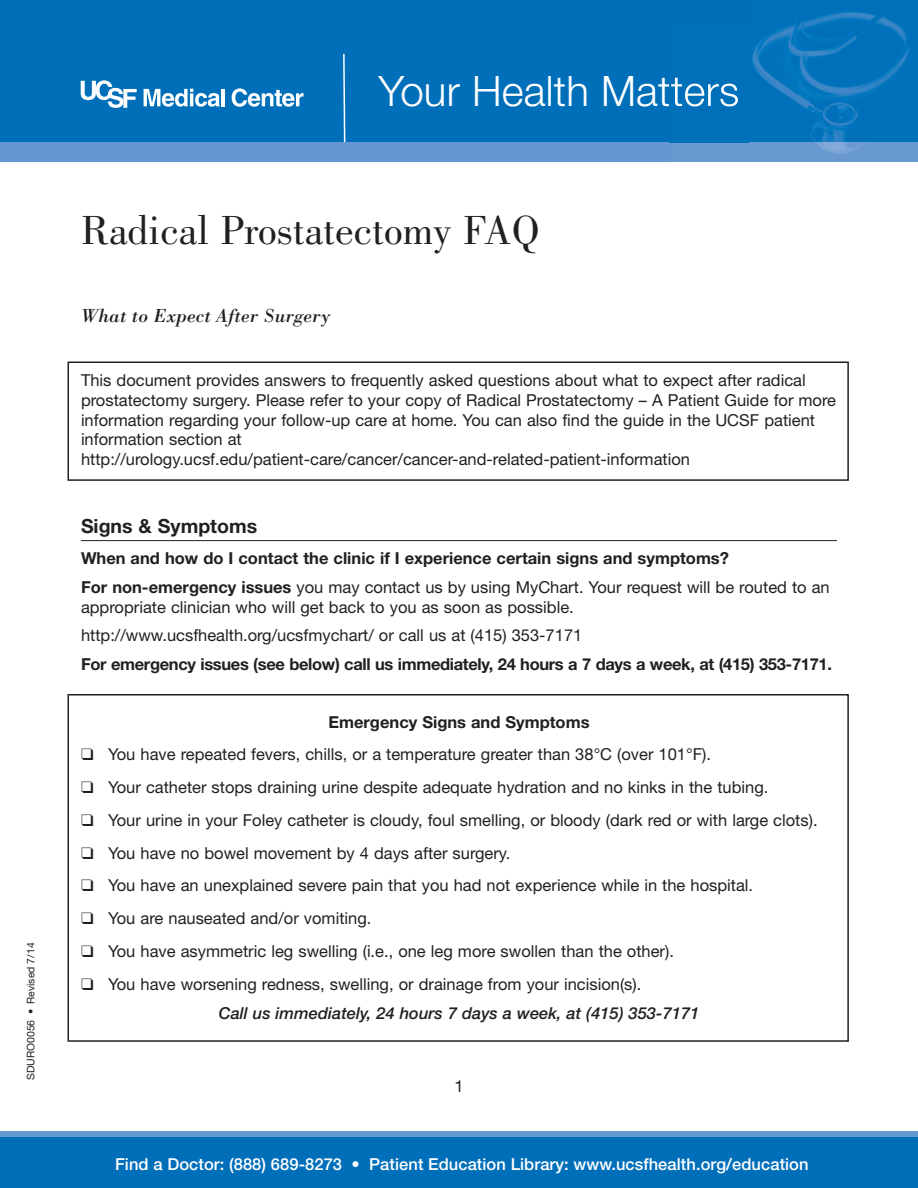
<style>
.page{position:relative;width:918px;height:1188px;background:#fff}
.page>*{position:absolute;margin:0;border:0;box-sizing:border-box;transform-origin:0 0}
.t1{font:42px "Bodoni Std";color:#231f20}
.t2{font:300 42px "Helvetica Neue";color:#fff}
.Intro_subtitle{font:italic 19.5px "Bodoni Std";color:#231f20}
.t3{font:700 19.5px "Helvetica Neue LT Std";color:#231f20}
.body{font:16.5px/19.8px "Helvetica Neue LT Std";color:#231f20}
.bullets1{font:16.5px "Helvetica Neue LT Std";color:#231f20}
.body-2{font:700 16.5px "Helvetica Neue LT Std";letter-spacing:-.02em;color:#231f20}
.t4{font:500 16.5px "Helvetica Neue";letter-spacing:.005em;color:#fff}
.after_Header{font:700 16.5px "Helvetica Neue LT Std";color:#231f20}
.body-3{font:italic 500 16.5px "Helvetica Neue LT Std";color:#231f20}
.body-4{font:700 16.5px "Helvetica Neue LT Std";color:#231f20}
.t5{font:10.5px "Helvetica Neue LT Std";color:#231f20}
.s1{font-weight:700}
</style>
<div class="page">
<div style="left:0;top:0;width:918px;height:148px;background:#006fba"></div>
<svg style="left:342px;top:53px;width:5px;height:90px"></svg>
<svg style="left:81px;top:80px;width:56px;height:28px"></svg>
<svg style="left:144px;top:89px;width:76px;height:18px"></svg>
<hr style="left:222px;top:89px;width:3px;height:17px;background:#fff">
<svg style="left:232px;top:88px;width:72px;height:19px"></svg>
<div style="left:0;top:1134px;width:918px;height:54px;background:#006fba"></div>
<div style="left:0;top:143px;width:918px;height:19px;background:#6597d0"></div>
<div style="left:0;top:1131px;width:918px;height:6px;background:#6597d0"></div>
<img style="left:671px;top:78px;width:67px;height:28px">
<img style="left:750px;top:12px;width:168px;height:142px">
<hr style="left:81px;top:540px;width:756px;height:1px;background:#231f20">
<div style="left:68px;top:362px;width:781px;height:119px;border:2px solid #231f20"></div>
<div style="left:68px;top:694px;width:781px;height:348px;border:2px solid #231f20"></div>
<p class="t5" style="left:25px;top:1080px;width:139px;rotate:-90deg">SDURO0056 • Revised 7/14</p>
<h1 class="t2" style="left:378px;top:65px;width:362px">Your Health Matters</h1>
<p class="t1" style="left:81px;top:207px;width:460px">Radical Prostatectomy FAQ</p>
<p class="Intro_subtitle" style="left:81px;top:303px;width:251px">What to Expect After Surgery</p>
<p class="body" style="left:81px;top:370px;width:757px">This document provides answers to frequently asked questions about what to expect after radical prostatectomy surgery. Please refer to your copy of Radical Prostatectomy – A Patient Guide for more information regarding your follow-up care at home. You can also find the guide in the UCSF patient information section at http://urology.ucsf.edu/patient-care/cancer/cancer-and-related-patient-information</p>
<p class="t3" style="left:81px;top:514px;width:178px">Signs &amp; Symptoms</p>
<p class="after_Header" style="left:81px;top:548px;width:649px">When and how do I contact the clinic if I experience certain signs and symptoms?</p>
<p class="body" style="left:81px;top:577px;width:750px"><span class="s1">For non-emergency issues</span> you may contact us by using MyChart. Your request will be routed to an appropriate clinician who will get back to you as soon as possible.</p>
<p class="body" style="left:81px;top:625px;width:503px">http://www.ucsfhealth.org/ucsfmychart/ or call us at (415) 353-7171</p>
<p class="body-2" style="left:81px;top:654px;width:752px">For emergency issues (see below) call us immediately, 24 hours a 7 days a week, at (415) 353-7171.</p>
<p class="body-4" style="left:328px;top:712px;width:263px">Emergency Signs and Symptoms</p>
<p class="bullets1" style="left:81px;top:745px;width:632px">❑ You have repeated fevers, chills, or a temperature greater than 38°C (over 101°F).</p>
<p class="bullets1" style="left:81px;top:778px;width:689px">❑ Your catheter stops draining urine despite adequate hydration and no kinks in the tubing.</p>
<p class="bullets1" style="left:81px;top:810px;width:738px">❑ Your urine in your Foley catheter is cloudy, foul smelling, or bloody (dark red or with large clots).</p>
<p class="bullets1" style="left:81px;top:843px;width:431px">❑ You have no bowel movement by 4 days after surgery.</p>
<p class="bullets1" style="left:81px;top:876px;width:674px">❑ You have an unexplained severe pain that you had not experience while in the hospital.</p>
<p class="bullets1" style="left:81px;top:909px;width:292px">❑ You are nauseated and/or vomiting.</p>
<p class="bullets1" style="left:81px;top:941px;width:595px">❑ You have asymmetric leg swelling (i.e., one leg more swollen than the other).</p>
<p class="bullets1" style="left:81px;top:974px;width:562px">❑ You have worsening redness, swelling, or drainage from your incision(s).</p>
<p class="body-3" style="left:219px;top:1003px;width:482px">Call us immediately, 24 hours 7 days a week, at (415) 353-7171</p>
<p class="bullets1" style="left:454px;top:1076px;width:11px">1</p>
<p class="t4" style="left:115px;top:1155px;width:695px">Find a Doctor: (888) 689-8273 • Patient Education Library: www.ucsfhealth.org/education</p>
</div>
